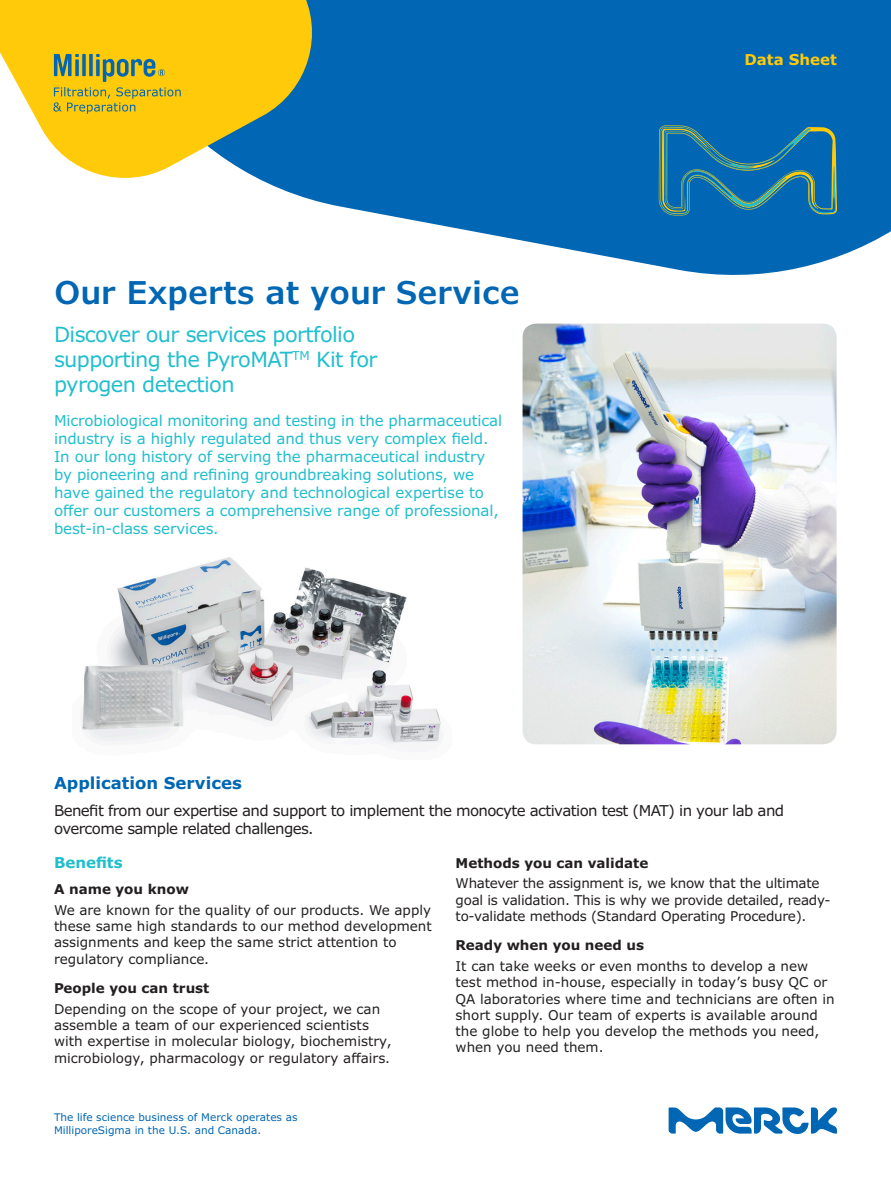
<style>
.page{position:relative;width:891px;height:1188px;background:#fff}
.page>*{position:absolute;margin:0;border:0;box-sizing:border-box;transform-origin:0 0}
.t1{font:600 31.5px "Verdana Pro";color:#0166b3}
.t2{font:21px/25.2px "Verdana Pro";letter-spacing:-.03em;color:#21bece}
.t3{font:700 16.5px "Verdana Pro";color:#0166b3}
.t4{font:15px/18px "Verdana Pro";letter-spacing:-.005em;color:#21bece}
.t5{font:15px/18px "Verdana Pro";letter-spacing:-.04em;color:#231f20}
.t6{font:700 15px "Verdana Pro";color:#feca0a}
.t7{font:700 15px "Verdana Pro";color:#21bece}
.t8{font:13.5px/16.2px "Verdana Pro";color:#231f20}
.t9{font:13.5px/16.2px "Verdana Pro";letter-spacing:-.02em;color:#231f20}
.t10{font:700 13.5px "Verdana Pro";color:#231f20}
.t11{font:10.5px/12.6px "Verdana Pro";color:#0166b3}
</style>
<div class="page">
<svg style="left:286px;top:0;width:605px;height:275px;background:#227abd"></svg>
<svg style="left:0;top:0;width:325px;height:191px;fill:#feca0a"></svg>
<svg style="left:53px;top:54px;width:128px;height:60px;background:#c7b42e"></svg>
<img style="left:523px;top:324px;width:314px;height:420px">
<svg style="left:659px;top:125px;width:178px;height:90px;background:#1d74a2"></svg>
<img style="left:81px;top:557px;width:360px;height:188px">
<svg style="left:669px;top:1107px;width:168px;height:27px"></svg>
<h1 class="t1" style="left:54px;top:272px;width:467px">Our Experts at your Service</h1>
<h2 class="t2" style="left:54px;top:322px;width:325px">Discover our services portfolio supporting the PyroMAT<sup>TM</sup> Kit for pyrogen detection</h2>
<p class="t4" style="left:54px;top:412px;width:450px">Microbiological monitoring and testing in the pharmaceutical industry is a highly regulated and thus very complex field.<br>In our long history of serving the pharmaceutical industry by pioneering and refining groundbreaking solutions, we have gained the regulatory and technological expertise to offer our customers a comprehensive range of professional, best-in-class services.</p>
<p class="t6" style="left:744px;top:50px;width:94px">Data Sheet</p>
<p class="t3" style="left:54px;top:773px;width:189px">Application Services</p>
<p class="t5" style="left:54px;top:802px;width:732px">Benefit from our expertise and support to implement the monocyte activation test (MAT) in your lab and overcome sample related challenges.</p>
<p class="t10" style="left:456px;top:854px;width:194px">Methods you can validate</p>
<p class="t9" style="left:456px;top:876px;width:376px">Whatever the assignment is, we know that the ultimate goal is validation. This is why we provide detailed, ready&shy;to-validate methods (Standard Operating Procedure).</p>
<p class="t10" style="left:456px;top:937px;width:190px">Ready when you need us</p>
<p class="t8" style="left:456px;top:958px;width:381px">It can take weeks or even months to develop a new test method in-house, especially in today’s busy QC or QA laboratories where time and technicians are often in short supply. Our team of experts is available around the globe to help you develop the methods you need, when you need them.</p>
<p class="t7" style="left:54px;top:852px;width:70px">Benefits</p>
<p class="t10" style="left:54px;top:881px;width:136px">A name you know</p>
<p class="t8" style="left:54px;top:902px;width:379px">We are known for the quality of our products. We apply these same high standards to our method development assignments and keep the same strict attention to regulatory compliance.</p>
<p class="t10" style="left:54px;top:980px;width:157px">People you can trust</p>
<p class="t8" style="left:54px;top:1001px;width:339px">Depending on the scope of your project, we can assemble a team of our experienced scientists with expertise in molecular biology, biochemistry, microbiology, pharmacology or regulatory affairs.</p>
<p class="t11" style="left:54px;top:1111px;width:245px">The life science business of Merck operates as<br>MilliporeSigma in the U.S. and Canada.</p>
</div>
